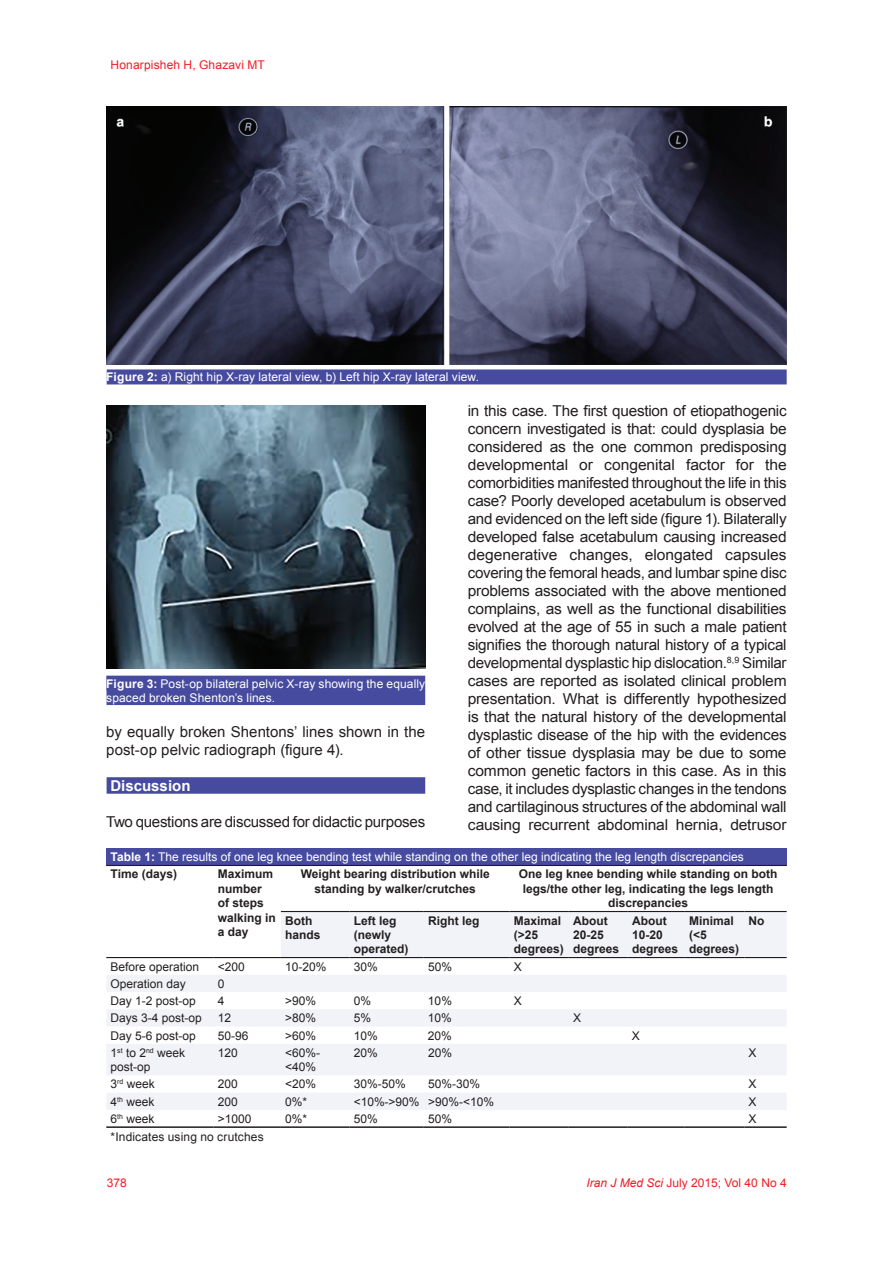
<style>
.page{position:relative;width:893px;height:1263px;background:#fff}
.page>*{position:absolute;margin:0;border:0;box-sizing:border-box;transform-origin:0 0}
.t1{font:15px/18px "Arial";letter-spacing:-.01em;color:#231f20}
.t2{font:700 15px "Arial";color:#fff}
.t3{font:700 12px/14.4px "Arial";color:#231f20}
.t4{font:12px/14.4px "Arial";color:#231f20}
.t5{font:12px/14.4px "Arial";letter-spacing:.005em;color:#fff}
.t6{font:12px "Arial";letter-spacing:.01em;color:#ee1d23}
.s1{font-weight:700}
.s2{font-weight:700;color:#231f20}
.s3{font-style:italic}
</style>
<div class="page">
<div style="left:107px;top:777px;width:318px;height:17px;background:#474b9f"></div>
<img style="left:106px;top:106px;width:681px;height:259px">
<div style="left:107px;top:369px;width:680px;height:15px;background:#474b9f"></div>
<img style="left:106px;top:405px;width:319px;height:264px">
<div style="left:106px;top:676px;width:319px;height:15px;background:#474b9f"></div>
<div style="left:107px;top:690px;width:318px;height:15px;background:#474b9f"></div>
<div style="left:106px;top:848px;width:681px;height:17px;background:#474b9f"></div>
<svg style="left:106px;top:911px;width:681px;height:199px;fill:#f2f3f9"></svg>
<hr style="left:106px;top:865px;width:108px;height:1px;background:#201c1d">
<hr style="left:214px;top:865px;width:67px;height:1px;background:#201c1d">
<hr style="left:106px;top:957px;width:108px;height:1px;background:#201c1d">
<hr style="left:214px;top:957px;width:67px;height:1px;background:#201c1d">
<hr style="left:281px;top:865px;width:69px;height:1px;background:#201c1d">
<hr style="left:350px;top:865px;width:74px;height:1px;background:#201c1d">
<hr style="left:424px;top:865px;width:86px;height:1px;background:#201c1d">
<hr style="left:510px;top:865px;width:59px;height:1px;background:#201c1d">
<hr style="left:569px;top:865px;width:59px;height:1px;background:#201c1d">
<hr style="left:628px;top:865px;width:57px;height:1px;background:#201c1d">
<hr style="left:685px;top:865px;width:59px;height:1px;background:#201c1d">
<hr style="left:744px;top:865px;width:43px;height:1px;background:#201c1d">
<hr style="left:281px;top:911px;width:69px;height:1px;background:#201c1d">
<hr style="left:350px;top:911px;width:74px;height:1px;background:#201c1d">
<hr style="left:424px;top:911px;width:86px;height:1px;background:#201c1d">
<hr style="left:510px;top:911px;width:59px;height:1px;background:#201c1d">
<hr style="left:569px;top:911px;width:59px;height:1px;background:#201c1d">
<hr style="left:628px;top:911px;width:57px;height:1px;background:#201c1d">
<hr style="left:685px;top:911px;width:59px;height:1px;background:#201c1d">
<hr style="left:744px;top:911px;width:43px;height:1px;background:#201c1d">
<hr style="left:281px;top:957px;width:69px;height:1px;background:#201c1d">
<hr style="left:350px;top:957px;width:74px;height:1px;background:#201c1d">
<hr style="left:424px;top:957px;width:86px;height:1px;background:#201c1d">
<hr style="left:510px;top:957px;width:59px;height:1px;background:#201c1d">
<hr style="left:569px;top:957px;width:59px;height:1px;background:#201c1d">
<hr style="left:628px;top:957px;width:57px;height:1px;background:#201c1d">
<hr style="left:685px;top:957px;width:59px;height:1px;background:#201c1d">
<hr style="left:744px;top:957px;width:43px;height:1px;background:#201c1d">
<hr style="left:106px;top:1126px;width:108px;height:2px;background:#201c1d">
<hr style="left:214px;top:1126px;width:67px;height:2px;background:#201c1d">
<hr style="left:281px;top:1126px;width:69px;height:2px;background:#201c1d">
<hr style="left:350px;top:1126px;width:74px;height:2px;background:#201c1d">
<hr style="left:424px;top:1126px;width:86px;height:2px;background:#201c1d">
<hr style="left:510px;top:1126px;width:59px;height:2px;background:#201c1d">
<hr style="left:569px;top:1126px;width:59px;height:2px;background:#201c1d">
<hr style="left:628px;top:1126px;width:57px;height:2px;background:#201c1d">
<hr style="left:685px;top:1126px;width:59px;height:2px;background:#201c1d">
<hr style="left:744px;top:1126px;width:43px;height:2px;background:#201c1d">
<p class="t6" style="left:111px;top:57px;width:156px">Honarpisheh H, Ghazavi MT</p>
<p class="t5" style="left:106px;top:370px;width:374px"><span class="s1">Figure 2:</span> a) Right hip X-ray lateral view, b) Left hip X-ray lateral view.</p>
<p class="t5" style="left:106px;top:676px;width:320px"><span class="s1">Figure 3:</span> Post-op bilateral pelvic X-ray showing the equally spaced broken Shenton’s lines.</p>
<p class="t1" style="left:106px;top:723px;width:320px">by equally broken Shentons’ lines shown in the post-op pelvic radiograph (figure 4).</p>
<p class="t2" style="left:110px;top:776px;width:82px">Discussion</p>
<p class="t1" style="left:106px;top:813px;width:320px">Two questions are discussed for didactic purposes</p>
<p class="t1" style="left:468px;top:402px;width:320px;text-align:justify">in this case. The first question of etiopathogenic concern investigated is that: could dysplasia be considered as the one common predisposing developmental or congenital factor for the comorbidities manifested throughout the life in this case? Poorly developed acetabulum is observed and evidenced on the left side (figure 1). Bilaterally developed false acetabulum causing increased degenerative changes, elongated capsules covering the femoral heads, and lumbar spine disc problems associated with the above mentioned complains, as well as the functional disabilities evolved at the age of 55 in such a male patient signifies the thorough natural history of a typical developmental dysplastic hip dislocation.<sup>8,9</sup> Similar cases are reported as isolated clinical problem presentation. What is differently hypothesized is that the natural history of the developmental dysplastic disease of the hip with the evidences of other tissue dysplasia may be due to some common genetic factors in this case. As in this case, it includes dysplastic changes in the tendons and cartilaginous structures of the abdominal wall causing recurrent abdominal hernia, detrusor</p>
<p class="t5" style="left:111px;top:848px;width:635px;line-height:17.2px"><span class="s1">Table 1:</span> The results of one leg knee bending test while standing on the other leg indicating the leg length discrepancies<br><span class="s2">Time (days)</span></p>
<p class="t3" style="left:218px;top:867px;width:60px">Maximum number of steps walking in a day</p>
<p class="t3" style="left:301px;top:867px;width:191px;text-align:center">Weight bearing distribution while standing by walker/crutches</p>
<p class="t3" style="left:519px;top:867px;width:260px;text-align:center">One leg knee bending while standing on both legs/the other leg, indicating the legs length discrepancies</p>
<p class="t3" style="left:285px;top:913px;width:37px">Both hands</p>
<p class="t3" style="left:354px;top:913px;width:56px">Left leg (newly operated)</p>
<p class="t3" style="left:428px;top:913px;width:53px">Right leg</p>
<p class="t3" style="left:514px;top:913px;width:52px">Maximal (&gt;25 degrees)</p>
<p class="t3" style="left:573px;top:913px;width:48px">About<br>20-25 degrees</p>
<p class="t3" style="left:632px;top:913px;width:48px">About<br>10-20 degrees</p>
<p class="t3" style="left:689px;top:913px;width:52px">Minimal (&lt;5 degrees)</p>
<p class="t3" style="left:748px;top:913px;width:17px">No</p>
<p class="t4" style="left:111px;top:959px;width:90px">Before operation</p>
<p class="t4" style="left:218px;top:959px;width:29px">&lt;200</p>
<p class="t4" style="left:285px;top:959px;width:43px">10-20%</p>
<p class="t4" style="left:354px;top:959px;width:26px">30%</p>
<p class="t4" style="left:428px;top:959px;width:26px">50%</p>
<p class="t4" style="left:514px;top:959px;width:10px">X</p>
<p class="t4" style="left:111px;top:976px;width:77px">Operation day</p>
<p class="t4" style="left:218px;top:976px;width:8px">0</p>
<p class="t4" style="left:111px;top:994px;width:87px">Day 1-2 post-op</p>
<p class="t4" style="left:218px;top:994px;width:8px">4</p>
<p class="t4" style="left:285px;top:994px;width:33px">&gt;90%</p>
<p class="t4" style="left:354px;top:994px;width:19px">0%</p>
<p class="t4" style="left:428px;top:994px;width:26px">10%</p>
<p class="t4" style="left:514px;top:994px;width:10px">X</p>
<p class="t4" style="left:111px;top:1011px;width:93px">Days 3-4 post-op</p>
<p class="t4" style="left:218px;top:1011px;width:15px">12</p>
<p class="t4" style="left:285px;top:1011px;width:33px">&gt;80%</p>
<p class="t4" style="left:354px;top:1011px;width:19px">5%</p>
<p class="t4" style="left:428px;top:1011px;width:26px">10%</p>
<p class="t4" style="left:573px;top:1011px;width:10px">X</p>
<p class="t4" style="left:111px;top:1028px;width:87px">Day 5-6 post-op</p>
<p class="t4" style="left:218px;top:1028px;width:32px">50-96</p>
<p class="t4" style="left:285px;top:1028px;width:33px">&gt;60%</p>
<p class="t4" style="left:354px;top:1028px;width:26px">10%</p>
<p class="t4" style="left:428px;top:1028px;width:26px">20%</p>
<p class="t4" style="left:632px;top:1028px;width:10px">X</p>
<p class="t4" style="left:110px;top:1045px;width:76px">1<sup>st</sup> to 2<sup>nd</sup> week post-op</p>
<p class="t4" style="left:218px;top:1045px;width:22px">120</p>
<p class="t4" style="left:285px;top:1045px;width:37px">&lt;60%- &lt;40%</p>
<p class="t4" style="left:354px;top:1045px;width:26px">20%</p>
<p class="t4" style="left:428px;top:1045px;width:26px">20%</p>
<p class="t4" style="left:748px;top:1045px;width:10px">X</p>
<p class="t4" style="left:111px;top:1077px;width:46px">3<sup>rd</sup> week</p>
<p class="t4" style="left:218px;top:1077px;width:22px">200</p>
<p class="t4" style="left:285px;top:1077px;width:33px">&lt;20%</p>
<p class="t4" style="left:354px;top:1077px;width:54px">30%-50%</p>
<p class="t4" style="left:428px;top:1077px;width:54px">50%-30%</p>
<p class="t4" style="left:748px;top:1077px;width:10px">X</p>
<p class="t4" style="left:111px;top:1094px;width:45px">4<sup>th</sup> week</p>
<p class="t4" style="left:218px;top:1094px;width:22px">200</p>
<p class="t4" style="left:285px;top:1094px;width:24px">0%*</p>
<p class="t4" style="left:354px;top:1094px;width:142px">&lt;10%-&gt;90% &gt;90%-&lt;10%</p>
<p class="t4" style="left:748px;top:1094px;width:10px">X</p>
<p class="t4" style="left:111px;top:1111px;width:45px">6<sup>th</sup> week</p>
<p class="t4" style="left:218px;top:1111px;width:35px">&gt;1000</p>
<p class="t4" style="left:285px;top:1111px;width:24px">0%*</p>
<p class="t4" style="left:354px;top:1111px;width:26px">50%</p>
<p class="t4" style="left:428px;top:1111px;width:26px">50%</p>
<p class="t4" style="left:748px;top:1111px;width:10px">X</p>
<p class="t4" style="left:111px;top:1129px;width:155px">*Indicates using no crutches</p>
<p class="t6" style="left:107px;top:1175px;width:22px">378</p>
<p class="t6" style="left:587px;top:1175px;width:202px"><span class="s3">Iran J Med Sci</span> July 2015; Vol 40 No 4</p>
</div>
